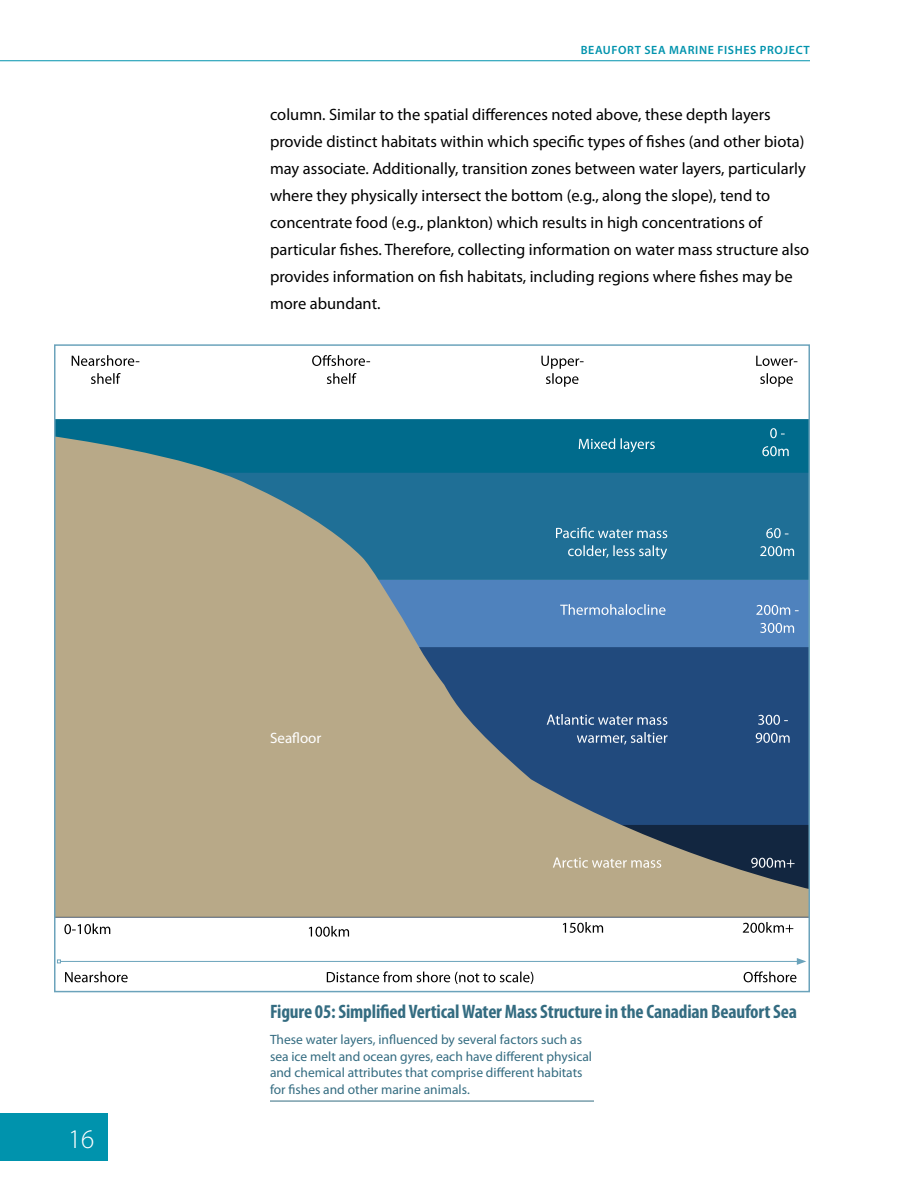
<style>
.page{position:relative;width:918px;height:1188px;background:#fff}
.page>*{position:absolute;margin:0;border:0;box-sizing:border-box;transform-origin:0 0}
.t1{font:300 27px "Myriad Pro";color:#fff}
.t2{font:700 condensed 19.5px "Myriad Pro";letter-spacing:-.01em;color:#346c81}
.t3{font:16.5px/27px "Myriad Pro";color:#000}
.t4{font:15px "Myriad Pro";color:#fff}
.t5{font:13.5px/16.5px "Myriad Pro";color:#346c81}
.t6{font:600 12px "Myriad Pro";letter-spacing:.05em;color:#0093ad}
</style>
<div class="page">
<div style="left:0;top:1114px;width:108px;height:47px;background:#0093ad"></div>
<hr style="left:0;top:60px;width:810px;height:1px;background:#0093ad">
<svg style="left:57px;top:473px;width:750px;height:444px;background:#7c8b8b"></svg>
<svg style="left:91px;top:373px;width:30px;height:11px"></svg>
<svg style="left:72px;top:355px;width:67px;height:11px"></svg>
<svg style="left:327px;top:373px;width:30px;height:11px"></svg>
<svg style="left:312px;top:355px;width:58px;height:11px"></svg>
<svg style="left:541px;top:356px;width:43px;height:31px"></svg>
<svg style="left:760px;top:373px;width:33px;height:14px"></svg>
<svg style="left:756px;top:356px;width:41px;height:10px"></svg>
<svg style="left:568px;top:545px;width:99px;height:14px"></svg>
<svg style="left:556px;top:527px;width:111px;height:11px"></svg>
<svg style="left:54px;top:419px;width:756px;height:54px;background:#12718c"></svg>
<svg style="left:760px;top:546px;width:34px;height:10px"></svg>
<svg style="left:766px;top:528px;width:23px;height:10px"></svg>
<svg style="left:560px;top:604px;width:106px;height:11px"></svg>
<svg style="left:760px;top:623px;width:34px;height:10px"></svg>
<svg style="left:756px;top:605px;width:43px;height:10px"></svg>
<svg style="left:756px;top:733px;width:34px;height:10px"></svg>
<svg style="left:758px;top:715px;width:30px;height:10px"></svg>
<svg style="left:751px;top:858px;width:44px;height:10px"></svg>
<svg style="left:577px;top:732px;width:91px;height:13px"></svg>
<svg style="left:547px;top:714px;width:120px;height:11px"></svg>
<svg style="left:553px;top:858px;width:108px;height:10px"></svg>
<svg style="left:64px;top:923px;width:46px;height:11px"></svg>
<svg style="left:309px;top:926px;width:40px;height:11px"></svg>
<svg style="left:563px;top:922px;width:40px;height:11px"></svg>
<svg style="left:743px;top:922px;width:50px;height:11px"></svg>
<hr style="left:60px;top:961px;width:739px;height:1px;background:#6ba3bb">
<svg style="left:797px;top:958px;width:9px;height:7px"></svg>
<svg style="left:65px;top:972px;width:63px;height:10px"></svg>
<svg style="left:327px;top:971px;width:206px;height:13px"></svg>
<svg style="left:744px;top:971px;width:52px;height:11px"></svg>
<hr style="left:270px;top:1101px;width:324px;height:1px;background:#346c81">
<h1 class="t1" style="left:68px;top:1124px;width:28px">16</h1>
<p class="t6" style="left:581px;top:42px;width:231px">BEAUFORT SEA MARINE FISHES PROJECT</p>
<p class="t3" style="left:270px;top:101px;width:541px">column. Similar to the spatial differences noted above, these depth layers provide distinct habitats within which specific types of fishes (and other biota) may associate. Additionally, transition zones between water layers, particularly where they physically intersect the bottom (e.g., along the slope), tend to concentrate food (e.g., plankton) which results in high concentrations of particular fishes. Therefore, collecting information on water mass structure also provides information on fish habitats, including regions where fishes may be more abundant.</p>
<p class="t4" style="left:270px;top:728px;width:53px">Seafloor</p>
<p class="t2" style="left:270px;top:999px;width:529px">Figure 05:Simplified VerticalWaterMassStructure in the Canadian BeaufortSea</p>
<p class="t5" style="left:270px;top:1031px;width:324px">These water layers, influenced by several factors such as sea ice melt and ocean gyres, each have different physical and chemical attributes that comprise different habitats for fishes and other marine animals.</p>
</div>
